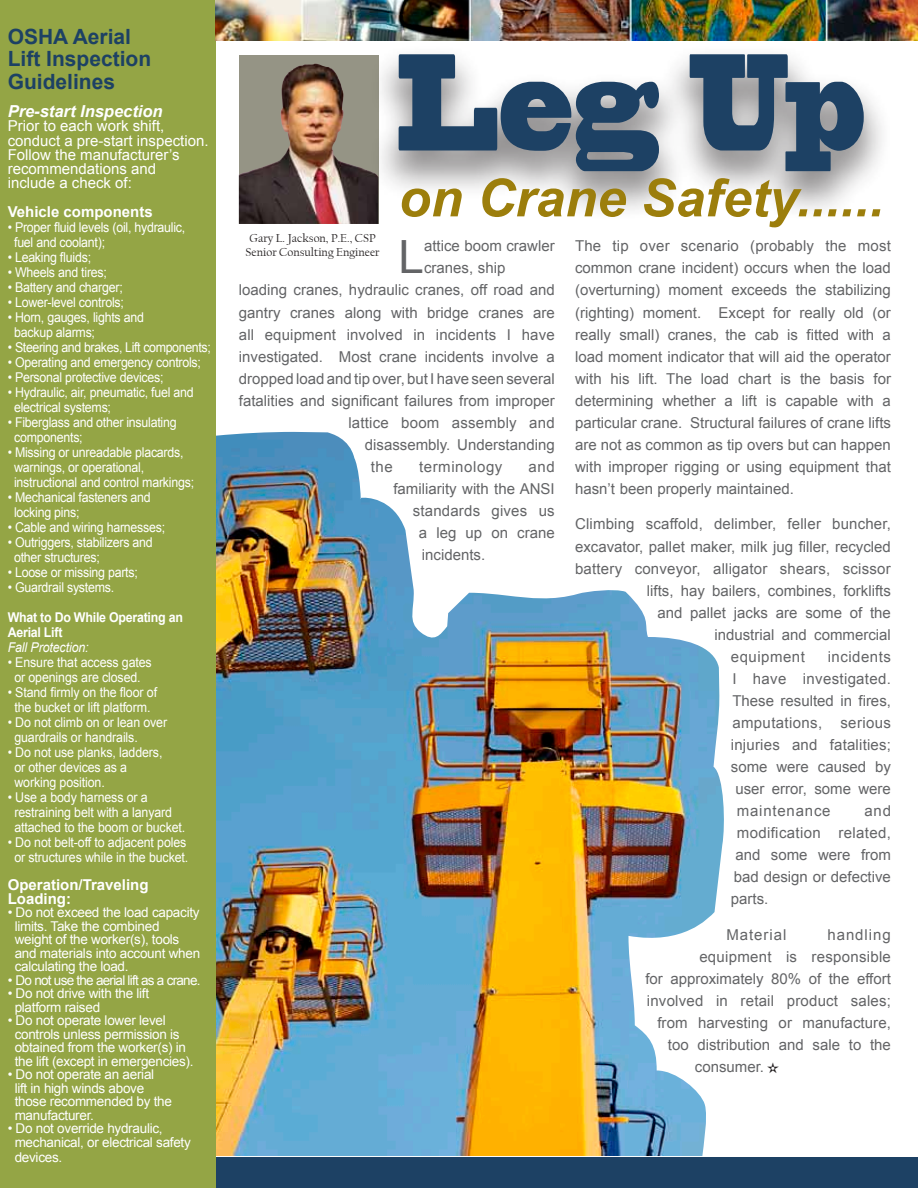
<style>
.page{position:relative;width:918px;height:1188px;background:#fff}
.page>*{position:absolute;margin:0;border:0;box-sizing:border-box;transform-origin:0 0}
.t1{font:italic 700 52.5px "Arial";color:#9c7e0c}
.t2{font:45.75px "Arial";color:#636466}
.t3{font:700 21px/22.5px "Arial";color:#1d4164}
.t4{font:italic 700 16.5px "Arial";color:#fff}
.t5{font:15px/22px "Arial";color:#636466;text-align:justify}
.t6{font:15px/14.2px "Arial";color:#fff}
.t7{font:700 15px/13.5px "Arial";color:#fff}
.t8{font:15px "Arial";letter-spacing:.02em;color:#636466}
.t9{font:15px "Arial";letter-spacing:.025em;color:#636466}
.t10{font:15px "Arial";letter-spacing:.035em;color:#636466}
.t11{font:15px "Arial";letter-spacing:.065em;color:#636466}
.t12{font:15px "Arial";letter-spacing:.04em;color:#636466}
.t13{font:15px "Arial";letter-spacing:.055em;color:#636466}
.t14{font:13.5px/15px "Arial";letter-spacing:-.02em;color:#fff;scale:.92 1}
.t15{font:13.5px/13.5px "Arial";letter-spacing:-.02em;color:#fff}
.t16{font:700 13.5px/15px "Arial";letter-spacing:-.02em;color:#fff;scale:.92 1}
.t17{font:13.5px "Arial";letter-spacing:-.055em;color:#fff}
.t18{font:italic 13.5px "Arial";letter-spacing:-.01em;color:#fff;scale:.92 1}
.t19{font:12px/14.4px "Californian FB";color:#231f20;text-align:center}
</style>
<div class="page">
<img style="left:216px;top:432px;width:508px;height:724px">
<div style="left:0;top:0;width:216px;height:1188px;background:#94a545"></div>
<img style="left:216px;top:0;width:702px;height:41px">
<div style="left:216px;top:1157px;width:702px;height:31px;background:#1d4164"></div>
<div style="left:239px;top:56px;width:139px;height:168px;background:#959485"></div>
<img style="left:239px;top:64px;width:139px;height:160px">
<div style="left:366px;top:42px;width:524px;height:177px;background:#231f20;opacity:.5"></div>
<svg style="left:399px;top:54px;width:465px;height:117px"></svg>
<h3 class="t3" style="left:8px;top:26px;width:145px">OSHA Aerial<br>Lift Inspection<br>Guidelines</h3>
<p class="t4" style="left:8px;top:100px;width:156px">Pre-start Inspection</p>
<p class="t6" style="left:8px;top:119px;width:202px">Prior to each work shift, conduct a pre-start inspection.<br>Follow the manufacturer’s recommendations and<br>include a check of:</p>
<p class="t7" style="left:8px;top:205px;width:147px">Vehicle components</p>
<p class="t14" style="left:14px;top:220px;width:188px;text-indent:-6px">• Proper fluid levels (oil, hydraulic, fuel and coolant);</p>
<p class="t14" style="left:8px;top:250px;width:92px">• Leaking fluids;</p>
<p class="t14" style="left:8px;top:265px;width:109px">• Wheels and tires;</p>
<p class="t14" style="left:8px;top:280px;width:127px">• Battery and charger;</p>
<p class="t14" style="left:8px;top:295px;width:128px">• Lower-level controls;</p>
<p class="t14" style="left:14px;top:310px;width:143px;text-indent:-6px">• Horn, gauges, lights and backup alarms;</p>
<p class="t14" style="left:8px;top:340px;width:222px">• Steering and brakes, Lift components;</p>
<p class="t14" style="left:8px;top:355px;width:212px">• Operating and emergency controls;</p>
<p class="t14" style="left:8px;top:370px;width:171px">• Personal protective devices;</p>
<p class="t14" style="left:14px;top:385px;width:197px;text-indent:-6px">• Hydraulic, air, pneumatic, fuel and electrical systems;</p>
<p class="t14" style="left:14px;top:415px;width:178px;text-indent:-6px">• Fiberglass and other insulating components;</p>
<p class="t14" style="left:14px;top:445px;width:197px;text-indent:-6px">• Missing or unreadable placards, warnings, or operational, instructional and control markings;</p>
<p class="t14" style="left:14px;top:490px;width:150px;text-indent:-6px">• Mechanical fasteners and locking pins;</p>
<p class="t14" style="left:8px;top:520px;width:173px">• Cable and wiring harnesses;</p>
<p class="t14" style="left:14px;top:535px;width:152px;text-indent:-6px">• Outriggers, stabilizers and other structures;</p>
<p class="t14" style="left:8px;top:565px;width:143px">• Loose or missing parts;</p>
<p class="t14" style="left:8px;top:580px;width:117px">• Guardrail systems.</p>
<p class="t16" style="left:8px;top:610px;width:192px">What to Do While Operating an<br>Aerial Lift</p>
<p class="t18" style="left:8px;top:638px;width:90px">Fall Protection:</p>
<p class="t14" style="left:8px;top:655px;width:158px;text-align:center">• Ensure that access gates or openings are closed.</p>
<p class="t14" style="left:8px;top:685px;width:164px;text-align:center">• Stand firmly on the floor of the bucket or lift platform.</p>
<p class="t14" style="left:14px;top:715px;width:168px;text-indent:-7px">• Do not climb on or lean over guardrails or handrails.</p>
<p class="t14" style="left:14px;top:745px;width:163px;text-indent:-7px">• Do not use planks, ladders, or other devices as a working position.</p>
<p class="t14" style="left:14px;top:790px;width:187px;text-indent:-7px">• Use a body harness or a restraining belt with a lanyard attached to the boom or bucket.</p>
<p class="t14" style="left:8px;top:835px;width:198px;text-align:center">• Do not belt-off to adjacent poles or structures while in the bucket.</p>
<p class="t7" style="left:8px;top:879px;width:142px">Operation/Traveling<br>Loading:</p>
<p class="t15" style="left:15px;top:906px;width:187px;text-indent:-7px">• Do not exceed the load capacity limits. Take the combined weight of the worker(s), tools and materials into account when calculating the load.</p>
<p class="t17" style="left:8px;top:971px;width:194px">• Do not use the aerial lift as a crane.</p>
<p class="t15" style="left:15px;top:987px;width:136px;text-indent:-7px">• Do not drive with the lift platform raised</p>
<p class="t15" style="left:15px;top:1014px;width:180px;text-indent:-7px">• Do not operate lower level controls unless permission is obtained from the worker(s) in the lift (except in emergencies).</p>
<p class="t15" style="left:15px;top:1068px;width:159px;text-indent:-7px">• Do not operate an aerial<br>lift in high winds above those recommended by the manufacturer.</p>
<p class="t15" style="left:15px;top:1122px;width:178px;text-indent:-7px">• Do not override hydraulic, mechanical, or electrical safety</p>
<p class="t15" style="left:15px;top:1150px;width:49px">devices.</p>
<h1 class="t1" style="left:399px;top:163px;width:487px">on Crane Safety......</h1>
<p class="t19" style="left:246px;top:231px;width:135px">Gary L. Jackson, P.E., CSP<br>Senior Consulting Engineer</p>
<h2 class="t2" style="left:399px;top:227px;width:27px">L</h2>
<p class="t5" style="left:424px;top:235px;width:132px">attice boom crawler</p>
<p class="t5" style="left:424px;top:257px;width:83px">cranes, ship</p>
<p class="t5" style="left:239px;top:279px;width:317px">loading cranes, hydraulic cranes, off road and</p>
<p class="t5" style="left:239px;top:301px;width:317px">gantry cranes along with bridge cranes are</p>
<p class="t5" style="left:239px;top:323px;width:317px">all equipment involved in incidents I have</p>
<p class="t5" style="left:239px;top:345px;width:317px">investigated. Most crane incidents involve a</p>
<p class="t5" style="left:239px;top:368px;width:317px">dropped load and tip over, but I have seen several</p>
<p class="t5" style="left:239px;top:390px;width:317px">fatalities and significant failures from improper</p>
<p class="t5" style="left:348px;top:412px;width:208px">lattice boom assembly and</p>
<p class="t5" style="left:365px;top:434px;width:191px">disassembly. Understanding</p>
<p class="t5" style="left:371px;top:456px;width:24px">the</p>
<p class="t12" style="left:419px;top:457px;width:85px">terminology</p>
<p class="t5" style="left:529px;top:456px;width:28px">and</p>
<p class="t5" style="left:393px;top:478px;width:163px">familiarity with the ANSI</p>
<p class="t5" style="left:413px;top:500px;width:143px">standards gives us</p>
<p class="t5" style="left:419px;top:522px;width:137px">a leg up on crane</p>
<p class="t5" style="left:422px;top:544px;width:65px">incidents.</p>
<p class="t5" style="left:575px;top:235px;width:317px">The tip over scenario (probably the most common crane incident) occurs when the load (overturning) moment exceeds the stabilizing (righting) moment. Except for really old (or really small) cranes, the cab is fitted with a load moment indicator that will aid the operator with his lift. The load chart is the basis for determining whether a lift is capable with a particular crane. Structural failures of crane lifts are not as common as tip overs but can happen with improper rigging or using equipment that hasn’t been properly maintained.</p>
<p class="t5" style="left:575px;top:513px;width:317px">Climbing scaffold, delimber, feller buncher,</p>
<p class="t5" style="left:575px;top:535px;width:317px">excavator, pallet maker, milk jug filler, recycled</p>
<p class="t5" style="left:575px;top:557px;width:317px">battery conveyor, alligator shears, scissor</p>
<p class="t5" style="left:647px;top:579px;width:246px">lifts, hay bailers, combines, forklifts</p>
<p class="t5" style="left:657px;top:602px;width:235px">and pallet jacks are some of the</p>
<p class="t5" style="left:714px;top:624px;width:178px">industrial and commercial</p>
<p class="t10" style="left:731px;top:647px;width:75px">equipment</p>
<p class="t10" style="left:828px;top:647px;width:65px">incidents</p>
<p class="t8" style="left:732px;top:669px;width:160px">I have investigated.</p>
<p class="t5" style="left:732px;top:690px;width:160px">These resulted in fires,</p>
<p class="t9" style="left:732px;top:713px;width:160px">amputations, serious</p>
<p class="t5" style="left:731px;top:734px;width:162px">injuries and fatalities;</p>
<p class="t5" style="left:731px;top:756px;width:162px">some were caused by</p>
<p class="t5" style="left:735px;top:778px;width:157px">user error, some were</p>
<p class="t13" style="left:737px;top:801px;width:95px">maintenance</p>
<p class="t5" style="left:864px;top:800px;width:28px">and</p>
<p class="t9" style="left:737px;top:823px;width:156px">modification related,</p>
<p class="t5" style="left:735px;top:844px;width:157px">and some were from</p>
<p class="t5" style="left:734px;top:866px;width:159px">bad design or defective</p>
<p class="t5" style="left:731px;top:888px;width:39px">parts.</p>
<p class="t11" style="left:726px;top:925px;width:62px">Material</p>
<p class="t11" style="left:827px;top:925px;width:65px">handling</p>
<p class="t8" style="left:699px;top:947px;width:193px">equipment is responsible</p>
<p class="t5" style="left:645px;top:968px;width:247px">for approximately 80% of the effort</p>
<p class="t5" style="left:647px;top:990px;width:246px">involved in retail product sales;</p>
<p class="t5" style="left:657px;top:1012px;width:235px">from harvesting or manufacture,</p>
<p class="t5" style="left:668px;top:1034px;width:225px">too distribution and sale to the</p>
<p class="t5" style="left:695px;top:1056px;width:71px">consumer.</p>
</div>
